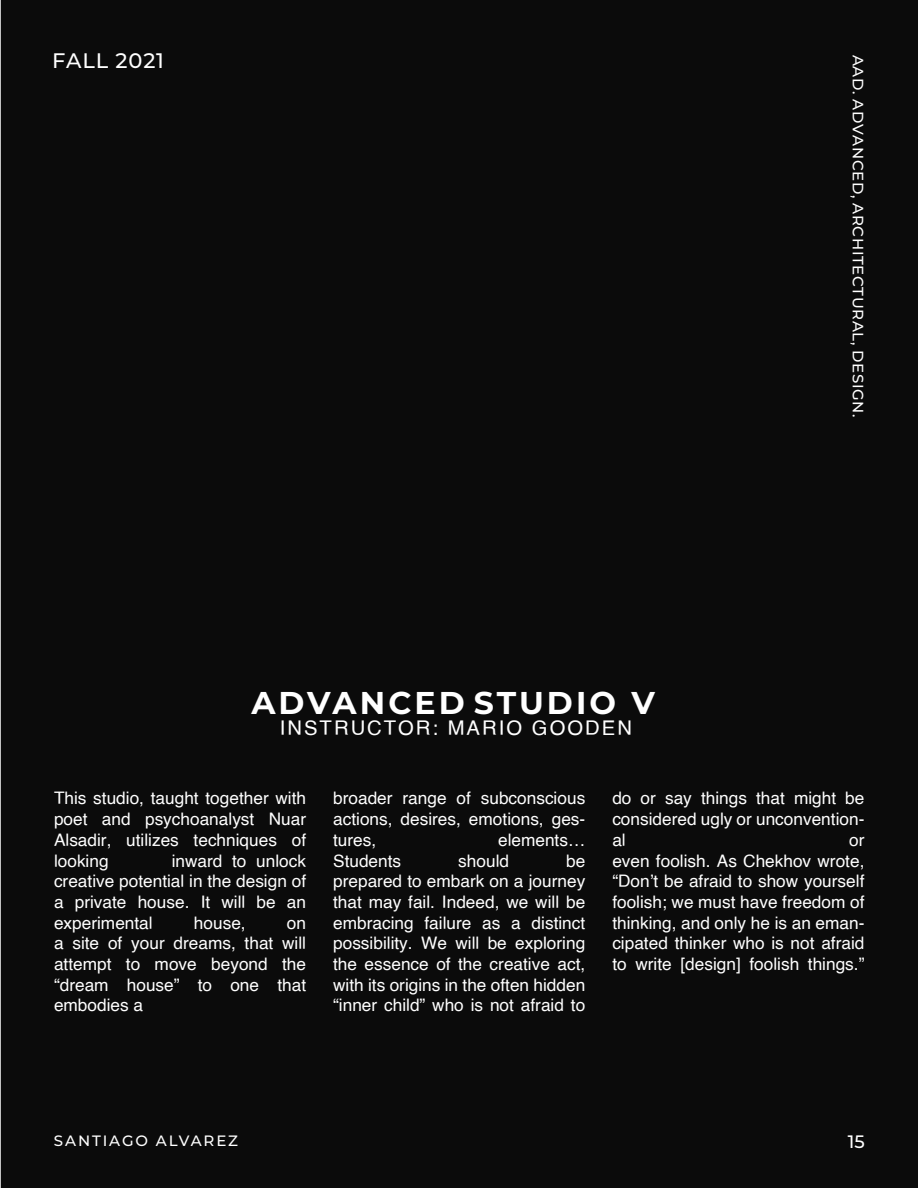
<style>
.page{position:relative;width:918px;height:1188px;background:#0b0b0b}
.page>*{position:absolute;margin:0;border:0;box-sizing:border-box;transform-origin:0 0}
.t1{font:700 31.5px "Montserrat";letter-spacing:.1em;color:#fff}
.t2{font:500 21px "Montserrat";letter-spacing:.04em;color:#fff}
.t3{font:20.25px "Helvetica";letter-spacing:.1em;color:#fff}
.t4{font:500 18px "Montserrat";color:#fff}
.t5{font:17.25px/20.7px "Helvetica";color:#fff;text-align:justify}
.t6{font:500 15px "Montserrat";letter-spacing:.04em;color:#fff}
.t7{font:500 15px "Montserrat";letter-spacing:.125em;color:#fff}
</style>
<div class="page">
<svg style="left:0;top:0;width:1px;height:1188px"></svg>
<p class="t2" style="left:52px;top:46px;width:113px">FALL 2021</p>
<p class="t6" style="left:869px;top:55px;width:365px;rotate:90deg">AAD. ADVANCED, ARCHITECTURAL, DESIGN.</p>
<h1 class="t1" style="left:251px;top:682px;width:405px">ADVANCED STUDIO V</h1>
<p class="t3" style="left:280px;top:712px;width:354px">INSTRUCTOR: MARIO GOODEN</p>
<p class="t5" style="left:54px;top:789px;width:254px">This studio, taught together with poet and psychoanalyst Nuar Alsadir, utilizes techniques of looking</p>
<p class="t5" style="left:54px;top:851px;width:254px;text-indent:118px">inward to unlock creative potential in the design of a private house. It will be an experimental</p>
<p class="t5" style="left:194px;top:913px;width:53px">house,</p>
<p class="t5" style="left:54px;top:913px;width:254px;text-indent:233px">on a site of your dreams, that will attempt to move beyond the “dream house” to one that embodies a</p>
<p class="t5" style="left:333px;top:789px;width:254px">broader range of subconscious actions, desires, emotions, ges&shy;tures,</p>
<p class="t5" style="left:498px;top:830px;width:89px">elements…</p>
<p class="t5" style="left:333px;top:851px;width:70px">Students</p>
<p class="t5" style="left:458px;top:851px;width:52px">should</p>
<p class="t5" style="left:333px;top:851px;width:254px;text-indent:233px">be prepared to embark on a journey that may fail. Indeed, we will be embracing failure as a distinct possibility. We will be exploring the essence of the creative act, with its origins in the often hidden “inner child” who is not afraid to</p>
<p class="t5" style="left:612px;top:789px;width:254px">do or say things that might be considered ugly or unconvention&shy;al</p>
<p class="t5" style="left:612px;top:830px;width:254px;text-indent:237px">or even foolish. As Chekhov wrote, “Don’t be afraid to show yourself foolish; we must have freedom of thinking, and only he is an eman&shy;cipated thinker who is not afraid to write [design] foolish things.”</p>
<p class="t7" style="left:54px;top:1130px;width:186px">SANTIAGO ALVAREZ</p>
<p class="t4" style="left:848px;top:1129px;width:18px">15</p>
</div>
